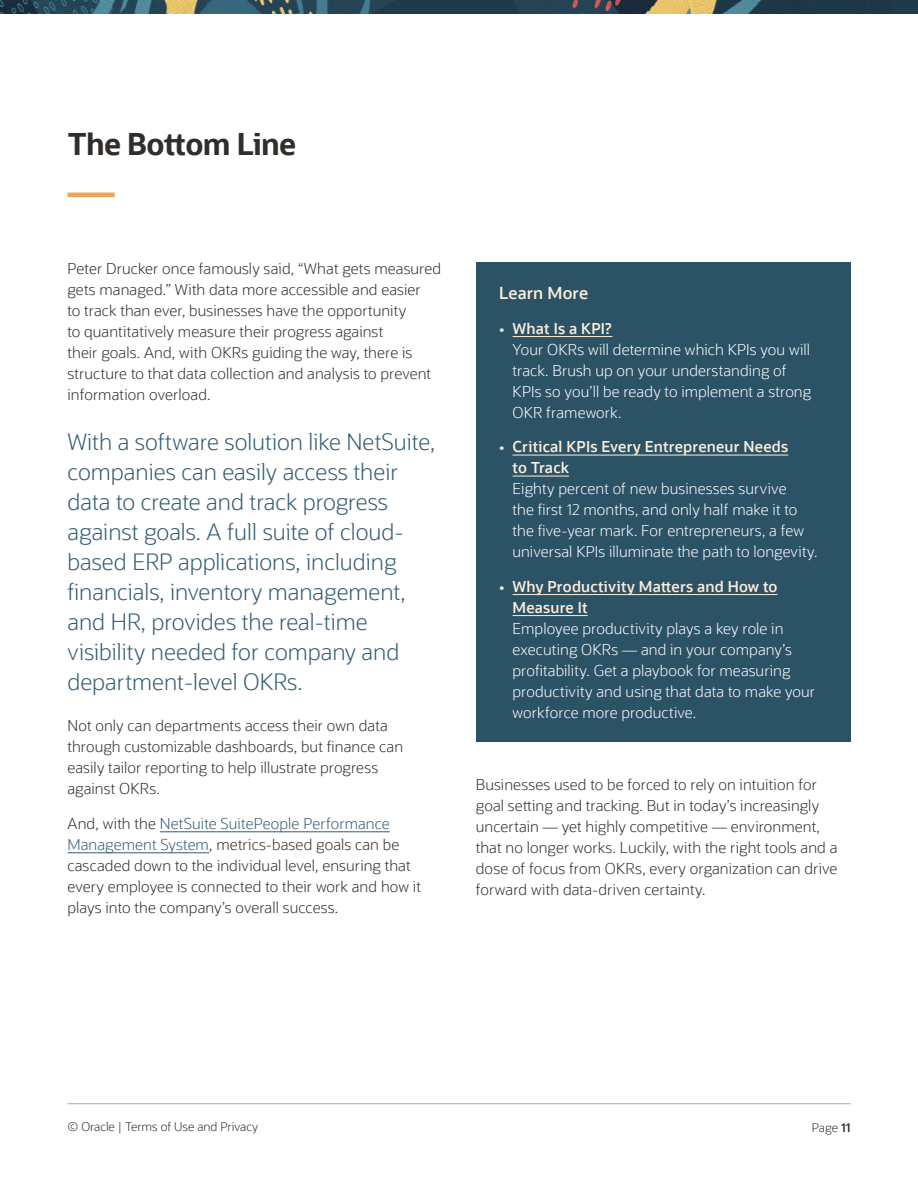
<style>
.page{position:relative;width:918px;height:1188px;background:#fff}
.page>*{position:absolute;margin:0;border:0;box-sizing:border-box;transform-origin:0 0}
.H1_2020{font:700 30px "Oracle Sans";letter-spacing:-.025em;color:#312d2a}
.PullQuote2020{font:300 22.5px/30px "Oracle Sans";color:#325c72}
.H2_Main_Body_Header{font:600 16.5px "Oracle Sans";letter-spacing:.005em;color:#fcedd9}
.Main_Body_2016{font:300 15px/21px "Oracle Sans";letter-spacing:.005em;color:#312d2a}
.t1{font:300 15px/21px "Oracle Sans";letter-spacing:.005em;color:#fff}
.t2{font:300 12px "Oracle Sans";color:#312d2a}
.s1{color:#325c72}
.s2{font-weight:600;color:#fcedd9}
.s3{font-weight:600}
</style>
<div class="page">
<hr style="left:68px;top:1104px;width:782px;height:1px;background:#a8a9ad">
<img style="left:1px;top:0;width:916px;height:13px">
<hr style="left:68px;top:193px;width:47px;height:4px;background:#eea357">
<hr style="left:160px;top:831px;width:230px;height:1px;background:#325c72">
<hr style="left:68px;top:852px;width:141px;height:1px;background:#325c72">
<div style="left:476px;top:262px;width:374px;height:480px;background:#2c5266"></div>
<hr style="left:513px;top:336px;width:99px;height:1px;background:#fcedd9">
<hr style="left:513px;top:455px;width:275px;height:1px;background:#fcedd9">
<hr style="left:513px;top:476px;width:56px;height:1px;background:#fcedd9">
<hr style="left:513px;top:594px;width:264px;height:1px;background:#fcedd9">
<hr style="left:513px;top:615px;width:75px;height:1px;background:#fcedd9">
<p class="H1_2020" style="left:68px;top:125px;width:230px">The Bottom Line</p>
<p class="Main_Body_2016" style="left:68px;top:258px;width:375px">Peter Drucker once famously said, “What gets measured gets managed.” With data more accessible and easier<br>to track than ever, businesses have the opportunity<br>to quantitatively measure their progress against<br>their goals. And, with OKRs guiding the way, there is structure to that data collection and analysis to prevent information overload.</p>
<p class="PullQuote2020" style="left:68px;top:427px;width:369px">With a software solution like NetSuite, companies can easily access their data to create and track progress against goals. A full suite of cloud&shy;based ERP applications, including financials, inventory management, and HR, provides the real-time visibility needed for company and department-level OKRs.</p>
<p class="Main_Body_2016" style="left:68px;top:716px;width:337px">Not only can departments access their own data through customizable dashboards, but finance can easily tailor reporting to help illustrate progress against OKRs.</p>
<p class="Main_Body_2016" style="left:68px;top:813px;width:355px">And, with the <span class="s1">NetSuite SuitePeople Performance Management System</span>, metrics-based goals can be cascaded down to the individual level, ensuring that every employee is connected to their work and how it plays into the company’s overall success.</p>
<p class="H2_Main_Body_Header" style="left:499px;top:283px;width:91px">Learn More</p>
<p class="t1" style="left:513px;top:318px;width:300px;text-indent:-14px"><span class="s2">• What Is a KPI?<br></span>Your OKRs will determine which KPIs you will track. Brush up on your understanding of<br>KPIs so you’ll be ready to implement a strong<br>OKR framework.</p>
<p class="t1" style="left:513px;top:436px;width:306px;text-indent:-14px"><span class="s2">• Critical KPIs Every Entrepreneur Needs<br>to Track<br></span>Eighty percent of new businesses survive<br>the first 12 months, and only half make it to the five-year mark. For entrepreneurs, a few universal KPIs illuminate the path to longevity.</p>
<p class="t1" style="left:513px;top:576px;width:304px;text-indent:-14px"><span class="s2">• Why Productivity Matters and How to Measure It<br></span>Employee productivity plays a key role in executing OKRs — and in your company’s profitability. Get a playbook for measuring productivity and using that data to make your workforce more productive.</p>
<p class="Main_Body_2016" style="left:476px;top:775px;width:363px">Businesses used to be forced to rely on intuition for goal setting and tracking. But in today’s increasingly uncertain — yet highly competitive — environment, that no longer works. Luckily, with the right tools and a dose of focus from OKRs, every organization can drive forward with data-driven certainty.</p>
<p class="t2" style="left:68px;top:1120px;width:192px">© Oracle | Terms of Use and Privacy</p>
<p class="t2" style="left:812px;top:1121px;width:40px">Page <span class="s3">11</span></p>
</div>
